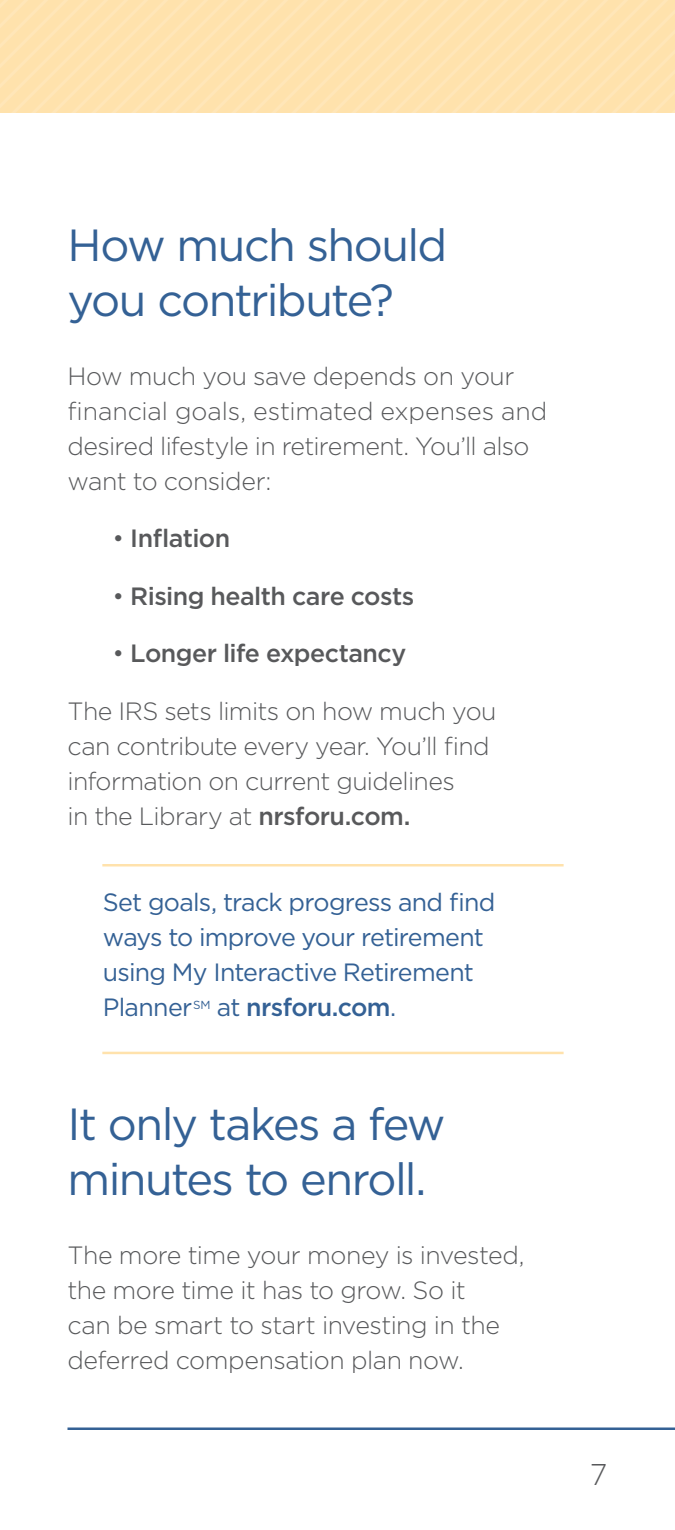
<style>
.page{position:relative;width:675px;height:1530px;background:#fff}
.page>*{position:absolute;margin:0;border:0;box-sizing:border-box;transform-origin:0 0}
.t1{font:45px/55px "Gotham";letter-spacing:-.04em;color:#346195}
.t2{font:300 30px "Gotham";color:#58595b}
.t3{font:300 25px/35px "Gotham";letter-spacing:-.02em;color:#58595b}
.t4{font:25px/35px "Gotham";letter-spacing:-.03em;color:#346195}
.t5{font:500 25px "Gotham";letter-spacing:-.02em;color:#58595b}
.s1{font-weight:300}
.s2{font-weight:500}
</style>
<div class="page">
<hr style="left:102px;top:864px;width:462px;height:3px;background:#ffe2ac">
<hr style="left:102px;top:1052px;width:462px;height:2px;background:#ffe2ac">
<hr style="left:68px;top:1428px;width:607px;height:2px;background:#346195">
<svg style="left:0;top:0;width:675px;height:112px;background:#ffe2ae"></svg>
<h1 class="t1" style="left:68px;top:217px;width:381px">How much should you contribute?</h1>
<p class="t3" style="left:68px;top:358px;width:481px">How much you save depends on your financial goals, estimated expenses and desired lifestyle in retirement. You’ll also want to consider:</p>
<p class="t5" style="left:112px;top:522px;width:119px"><span class="s1">•</span> Inflation</p>
<p class="t5" style="left:112px;top:580px;width:303px"><span class="s1">•</span> Rising health care costs</p>
<p class="t5" style="left:112px;top:637px;width:295px"><span class="s1">•</span> Longer life expectancy</p>
<p class="t3" style="left:68px;top:693px;width:431px">The IRS sets limits on how much you can contribute every year. You’ll find information on current guidelines<br>in the Library at <span class="s2">nrsforu.com.</span></p>
<p class="t4" style="left:103px;top:884px;width:394px">Set goals, track progress and find ways to improve your retirement using My Interactive Retirement<br>Planner<sup>SM</sup> at <span class="s2">nrsforu.com</span>.</p>
<h1 class="t1" style="left:68px;top:1096px;width:380px">It only takes a few minutes to enroll.</h1>
<p class="t3" style="left:68px;top:1237px;width:458px">The more time your money is invested, the more time it has to grow. So it<br>can be smart to start investing in the deferred compensation plan now.</p>
<p class="t2" style="left:590px;top:1455px;width:19px">7</p>
</div>
